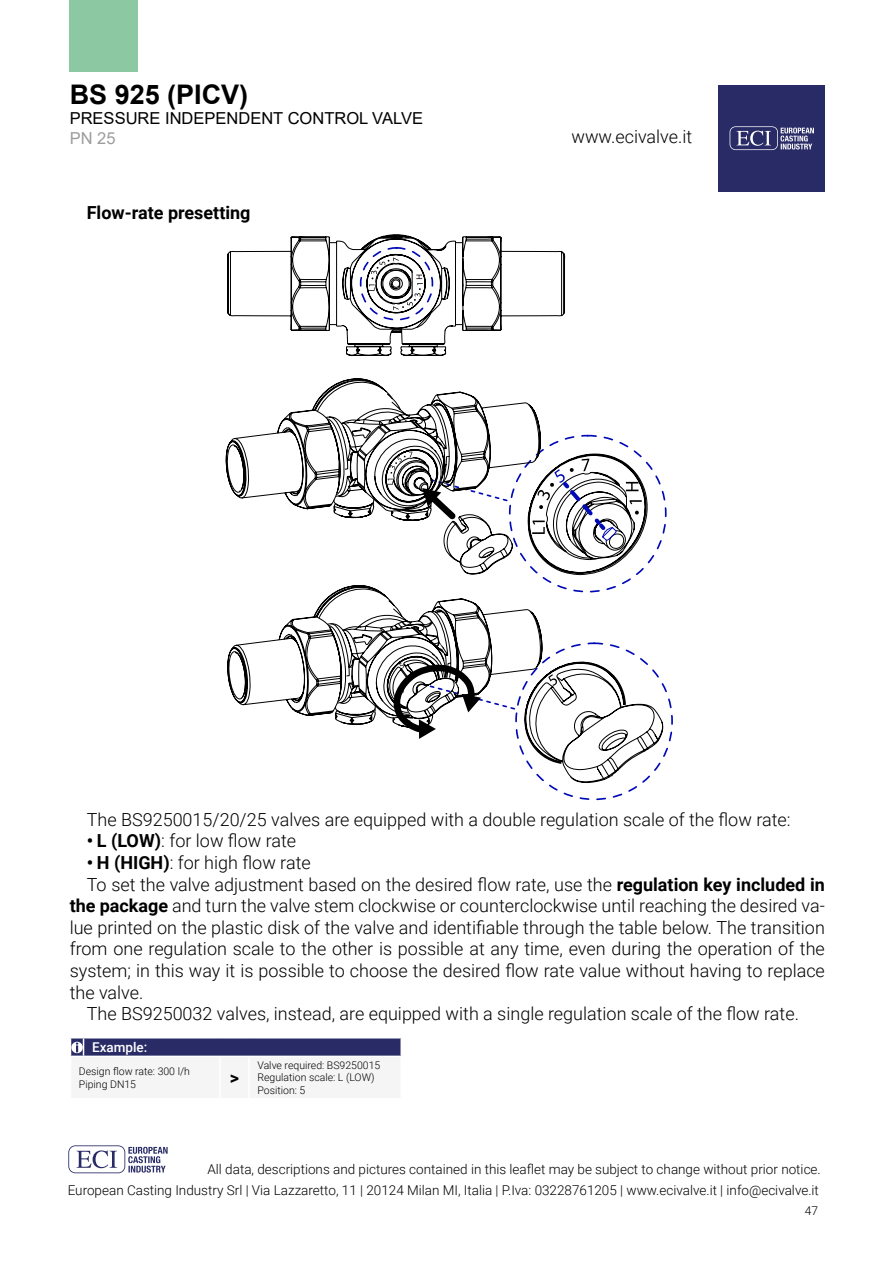
<style>
.page{position:relative;width:893px;height:1263px;background:#fff}
.page>*{position:absolute;margin:0;border:0;box-sizing:border-box;transform-origin:0 0}
.t1{font:700 27px "Arial";color:#000}
.t2{font:300 18px "Roboto";color:#000}
.t3{font:700 18px "Roboto";color:#000}
.t4{font:16.5px "Arial";color:#000}
.t5{font:16.5px "Arial";color:#9d9d9c}
.t6{font:300 13.5px "Roboto";color:#000}
.t7{font:500 13.5px "Roboto";color:#fff}
.t8{font:300 12px "Roboto";color:#000}
.t9{font:300 10.5px/12.6px "Roboto";color:#000}
.s1{font-weight:700}
</style>
<div class="page">
<svg style="left:68px;top:1145px;width:100px;height:28px"></svg>
<div style="left:719px;top:85px;width:106px;height:106px;background:#292b66"></div>
<svg style="left:730px;top:126px;width:84px;height:24px"></svg>
<div style="left:70px;top:0;width:68px;height:72px;background:#8cc8a1"></div>
<svg style="left:227px;top:234px;width:339px;height:123px"></svg>
<svg style="left:226px;top:378px;width:438px;height:405px"></svg>
<svg style="left:70px;top:1037px;width:332px;height:19px;background:#434578"></svg>
<h1 class="t1" style="left:70px;top:76px;width:180px">BS 925 (PICV)</h1>
<p class="t4" style="left:70px;top:107px;width:355px">PRESSURE INDEPENDENT CONTROL VALVE</p>
<p class="t5" style="left:70px;top:127px;width:47px">PN 25</p>
<p class="t2" style="left:571px;top:124px;width:122px">www.ecivalve.it</p>
<p class="t3" style="left:87px;top:200px;width:165px">Flow-rate presetting</p>
<p class="t2" style="left:87px;top:807px;width:705px">The BS9250015/20/25 valves are equipped with a double regulation scale of the flow rate:</p>
<p class="t2" style="left:87px;top:828px;width:211px"><span class="s1">• L (LOW)</span>: for low flow rate</p>
<p class="t2" style="left:87px;top:850px;width:225px"><span class="s1">• H (HIGH)</span>: for high flow rate</p>
<p class="t2" style="left:87px;top:871px;width:740px">To set the valve adjustment based on the desired flow rate, use the <span class="s1">regulation key included in</span></p>
<p class="t2" style="left:70px;top:893px;width:757px"><span class="s1">the package</span> and turn the valve stem clockwise or counterclockwise until reaching the desired va-</p>
<p class="t2" style="left:70px;top:915px;width:757px">lue printed on the plastic disk of the valve and identifiable through the table below. The transition</p>
<p class="t2" style="left:70px;top:936px;width:757px">from one regulation scale to the other is possible at any time, even during the operation of the</p>
<p class="t2" style="left:70px;top:958px;width:757px">system; in this way it is possible to choose the desired flow rate value without having to replace</p>
<p class="t2" style="left:70px;top:979px;width:75px">the valve.</p>
<p class="t2" style="left:87px;top:1001px;width:714px">The BS9250032 valves, instead, are equipped with a single regulation scale of the flow rate.</p>
<p class="t7" style="left:92px;top:1038px;width:57px">Example:</p>
<p class="t9" style="left:79px;top:1065px;width:112px">Design flow rate: 300 l/h<br>Piping DN15</p>
<p class="t3" style="left:230px;top:1065px;width:11px">&gt;</p>
<p class="t9" style="left:257px;top:1058px;width:124px">Valve required: BS9250015<br>Regulation scale: L (LOW)<br>Position: 5</p>
<p class="t6" style="left:207px;top:1160px;width:615px">All data, descriptions and pictures contained in this leaflet may be subject to change without prior notice.</p>
<p class="t6" style="left:68px;top:1181px;width:753px">European Casting Industry Srl | Via Lazzaretto, 11 | 20124 Milan MI, Italia | P.Iva: 03228761205 | www.ecivalve.it | info@ecivalve.it</p>
<p class="t8" style="left:805px;top:1202px;width:15px">47</p>
</div>
